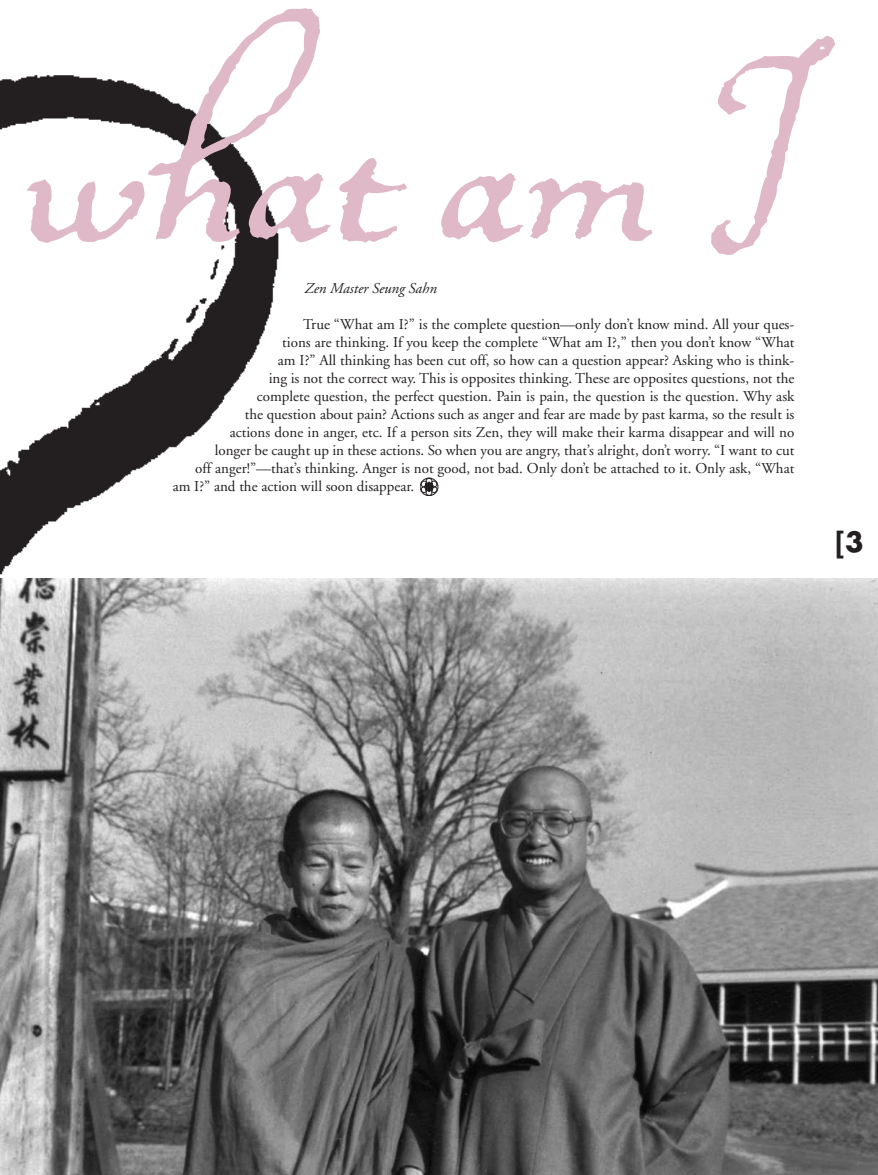
<style>
.page{position:relative;width:878px;height:1175px;background:#fff}
.page>*{position:absolute;margin:0;border:0;box-sizing:border-box;transform-origin:0 0}
.t1{font:300px "Ballerino ITC";color:#e0b9c9}
.t2{font:700 27px "Futura";color:#231f20}
.t3{font:15px "Adobe Garamond";color:#231f20}
.t4{font:italic 15px "Adobe Garamond";color:#231f20}
</style>
<div class="page">
<img style="left:0;top:75px;width:279px;height:908px">
<img style="left:1px;top:578px;width:877px;height:596px">
<div style="left:420px;top:478px;width:18px;height:18px;border:1px solid #231f20;border-radius:50%"></div>
<svg style="left:420px;top:478px;width:17px;height:18px"></svg>
<h1 class="t1" style="left:22px;top:-42px;width:763px">what am I</h1>
<p class="t4" style="left:305px;top:280px;width:134px">Zen Master Seung Sahn</p>
<p class="t3" style="left:303px;top:316px;width:492px">True “What am I?” is the complete question—only don’t know mind. All your ques-</p>
<p class="t3" style="left:282px;top:334px;width:513px">tions are thinking. If you keep the complete “What am I?,” then you don’t know “What</p>
<p class="t3" style="left:278px;top:352px;width:518px">am I?” All thinking has been cut off, so how can a question appear? Asking who is think-</p>
<p class="t3" style="left:269px;top:370px;width:527px">ing is not the correct way. This is opposites thinking. These are opposites questions, not the</p>
<p class="t3" style="left:257px;top:388px;width:539px">complete question, the perfect question. Pain is pain, the question is the question. Why ask</p>
<p class="t3" style="left:245px;top:406px;width:551px">the question about pain? Actions such as anger and fear are made by past karma, so the result is</p>
<p class="t3" style="left:230px;top:424px;width:566px">actions done in anger, etc. If a person sits Zen, they will make their karma disappear and will no</p>
<p class="t3" style="left:215px;top:442px;width:581px">longer be caught up in these actions. So when you are angry, that’s alright, don’t worry. “I want to cut</p>
<p class="t3" style="left:195px;top:460px;width:600px">off anger!”—that’s thinking. Anger is not good, not bad. Only don’t be attached to it. Only ask, “What</p>
<p class="t3" style="left:173px;top:478px;width:243px">am I?” and the action will soon disappear.</p>
<p class="t2" style="left:835px;top:523px;width:29px">[3</p>
</div>
